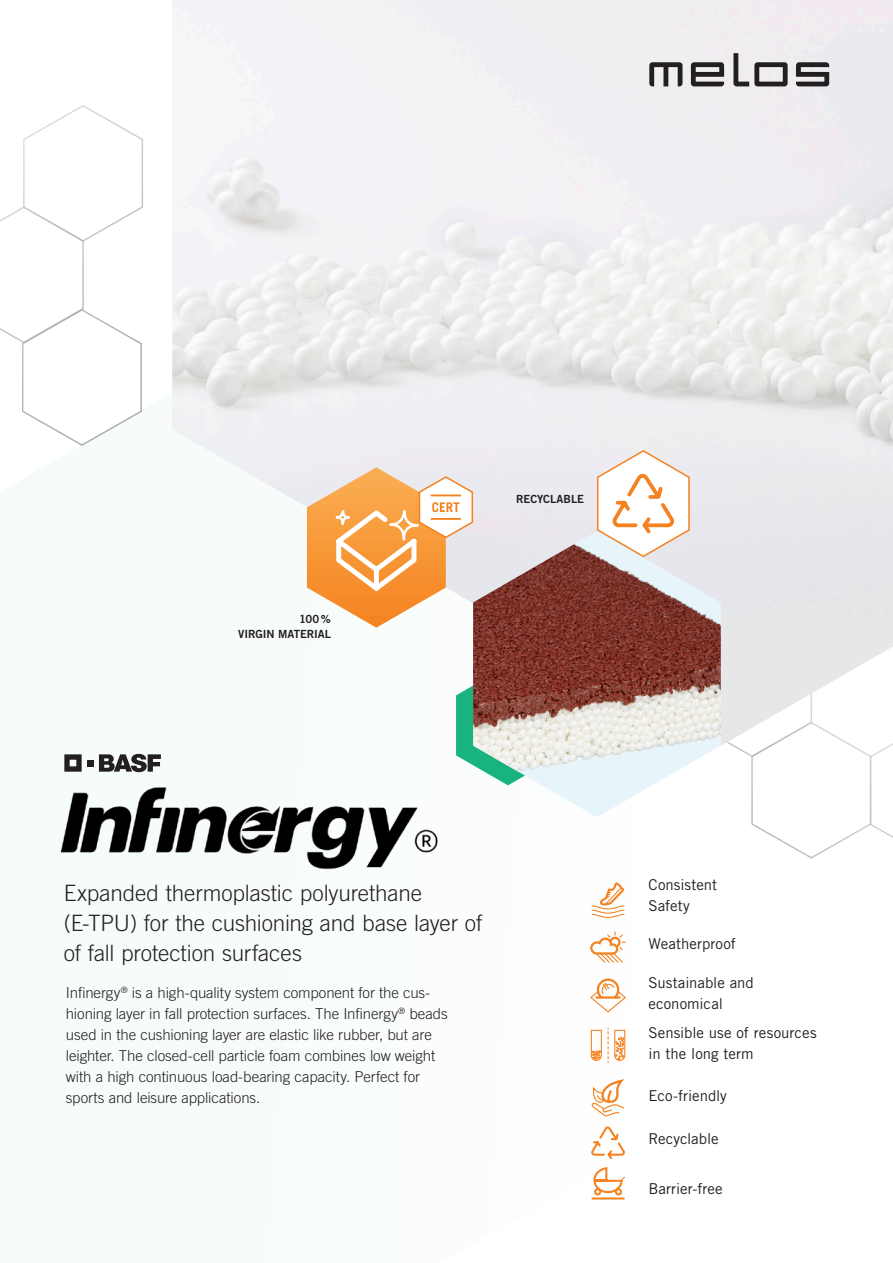
<style>
.page{position:relative;width:893px;height:1263px;background:#fff}
.page>*{position:absolute;margin:0;border:0;box-sizing:border-box;transform-origin:0 0}
.Dachzeile{font:300 22.5px "Trade Gothic LT Std";letter-spacing:-.005em;color:#231f20}
.Fließtext{font:300 15px/21px "Trade Gothic LT Std";letter-spacing:-.005em;color:#231f20}
.t1{font:15px/21px "Trade Gothic LT Std";color:#231f20}
.Fließtext-2{font:11.25px "Trade Gothic LT Std Bd 2";letter-spacing:-.005em;color:#231f20}
</style>
<div class="page">
<svg style="left:733px;top:746px;width:160px;height:113px"></svg>
<svg style="left:0;top:105px;width:143px;height:341px"></svg>
<svg style="left:691px;top:62px;width:33px;height:24px"></svg>
<svg style="left:649px;top:62px;width:33px;height:24px"></svg>
<svg style="left:733px;top:53px;width:55px;height:33px"></svg>
<svg style="left:796px;top:62px;width:33px;height:24px"></svg>
<svg style="left:456px;top:665px;width:17px;height:100px"></svg>
<img style="left:473px;top:531px;width:248px;height:286px">
<svg style="left:307px;top:467px;width:167px;height:161px"></svg>
<svg style="left:596px;top:449px;width:95px;height:109px"></svg>
<svg style="left:591px;top:882px;width:34px;height:36px"></svg>
<svg style="left:590px;top:931px;width:36px;height:32px"></svg>
<svg style="left:590px;top:978px;width:36px;height:35px"></svg>
<svg style="left:590px;top:1028px;width:36px;height:35px"></svg>
<svg style="left:591px;top:1079px;width:33px;height:38px"></svg>
<hr style="left:591px;top:1197px;width:34px;height:2px;background:#f58220">
<svg style="left:593px;top:1167px;width:32px;height:28px"></svg>
<svg style="left:591px;top:1126px;width:34px;height:33px"></svg>
<img style="left:60px;top:786px;width:378px;height:84px">
<svg style="left:64px;top:754px;width:18px;height:18px"></svg>
<div style="left:87px;top:760px;width:7px;height:6px;background:#231f20"></div>
<svg style="left:99px;top:754px;width:62px;height:18px"></svg>
<p class="Fließtext-2" style="left:299px;top:612px;width:33px">100%</p>
<p class="Fließtext-2" style="left:238px;top:627px;width:94px">VIRGIN MATERIAL</p>
<p class="Fließtext-2" style="left:516px;top:492px;width:69px">RECYCLABLE</p>
<p class="Dachzeile" style="left:64px;top:879px;width:360px">Expanded thermoplastic polyurethane</p>
<p class="Dachzeile" style="left:64px;top:909px;width:420px">(E-TPU) for the cushioning and base layer of</p>
<p class="Dachzeile" style="left:64px;top:939px;width:240px">of fall protection surfaces</p>
<p class="Fließtext" style="left:66px;top:982px;width:383px">Infinergy<sup>®</sup> is a high-quality system component for the cus&shy;hioning layer in fall protection surfaces. The Infinergy<sup>®</sup> beads used in the cushioning layer are elastic like rubber, but are leighter. The closed-cell particle foam combines low weight with a high continuous load-bearing capacity. Perfect for sports and leisure applications.</p>
<p class="t1" style="left:648px;top:874px;width:70px">Consistent<br>Safety</p>
<p class="t1" style="left:648px;top:933px;width:89px">Weatherproof</p>
<p class="t1" style="left:648px;top:971px;width:107px">Sustainable and economical</p>
<p class="t1" style="left:648px;top:1022px;width:170px">Sensible use of resources in the long term</p>
<p class="t1" style="left:648px;top:1085px;width:80px">Eco-friendly</p>
<p class="t1" style="left:648px;top:1127px;width:72px">Recyclable</p>
<p class="t1" style="left:648px;top:1178px;width:76px">Barrier-free</p>
</div>
